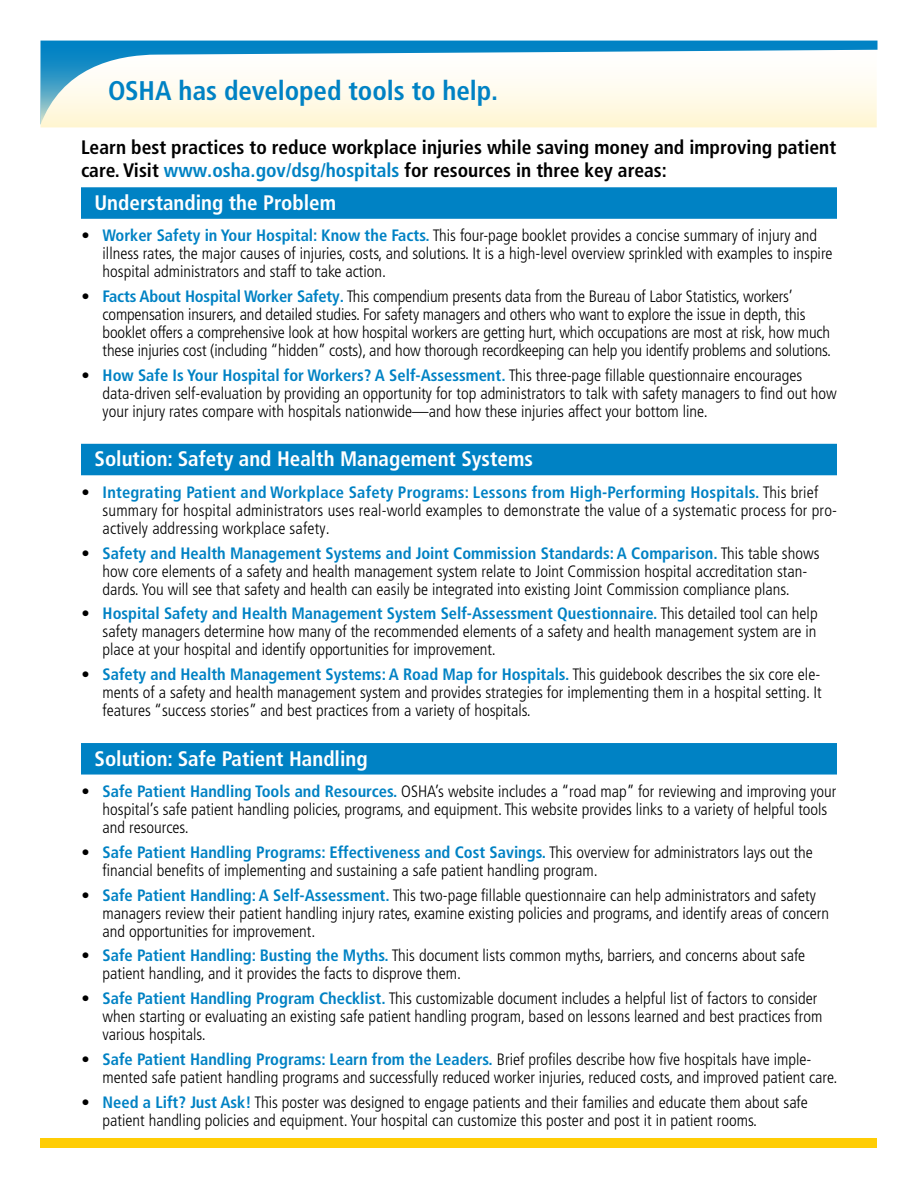
<style>
.page{position:relative;width:918px;height:1188px;background:#fff}
.page>*{position:absolute;margin:0;border:0;box-sizing:border-box;transform-origin:0 0}
.Secondary_banner_hea{font:700 condensed 27px "Frutiger LT Pro";letter-spacing:-.005em;color:#0082c4}
.Header_bar{font:700 condensed 21px "Frutiger LT Pro";color:#fff}
.Body_Subhead{font:700 condensed 19.5px/22.5px "Frutiger LT Pro";color:#000}
.bulleted_text{font:300 condensed 16.5px/18px "Frutiger LT Pro";color:#000}
.s1{color:#0082c4}
.s2{font-weight:700;color:#0082c4}
</style>
<div class="page">
<svg style="left:40px;top:41px;width:837px;height:86px"></svg>
<div style="left:40px;top:1138px;width:838px;height:10px;background:#ffcd05"></div>
<div style="left:81px;top:187px;width:756px;height:32px;background:#0082c4"></div>
<div style="left:81px;top:444px;width:756px;height:31px;background:#0082c4"></div>
<div style="left:81px;top:743px;width:756px;height:32px;background:#0082c4"></div>
<p class="Secondary_banner_hea" style="left:108px;top:74px;width:392px">OSHA has developed tools to help.</p>
<p class="Body_Subhead" style="left:81px;top:136px;width:757px">Learn best practices to reduce workplace injuries while saving money and improving patient care. Visit <span class="s1">www.osha.gov/dsg/hospitals</span> for resources in three key areas:</p>
<p class="Header_bar" style="left:94px;top:190px;width:243px">Understanding the Problem</p>
<p class="bulleted_text" style="left:103px;top:227px;width:732px;text-indent:-21px">• <span class="s2">Worker Safety in Your Hospital: Know the Facts.</span> This four-page booklet provides a concise summary of injury and illness rates, the major causes of injuries, costs, and solutions. It is a high-level overview sprinkled with examples to inspire hospital administrators and staff to take action.</p>
<p class="bulleted_text" style="left:103px;top:288px;width:730px;text-indent:-21px">• <span class="s2">Facts About Hospital Worker Safety.</span> This compendium presents data from the Bureau of Labor Statistics, workers’ compensation insurers, and detailed studies. For safety managers and others who want to explore the issue in depth, this booklet offers a comprehensive look at how hospital workers are getting hurt, which occupations are most at risk, how much these injuries cost (including “hidden” costs), and how thorough recordkeeping can help you identify problems and solutions.</p>
<p class="bulleted_text" style="left:103px;top:366px;width:736px;text-indent:-21px">• <span class="s2">How Safe Is Your Hospital for Workers? A Self-Assessment.</span> This three-page fillable questionnaire encourages data-driven self-evaluation by providing an opportunity for top administrators to talk with safety managers to find out how your injury rates compare with hospitals nationwide—and how these injuries affect your bottom line.</p>
<p class="Header_bar" style="left:94px;top:447px;width:440px">Solution: Safety and Health Management Systems</p>
<p class="bulleted_text" style="left:103px;top:483px;width:736px;text-indent:-21px">• <span class="s2">Integrating Patient and Workplace Safety Programs: Lessons from High-Performing Hospitals.</span> This brief summary for hospital administrators uses real-world examples to demonstrate the value of a systematic process for pro&shy;actively addressing workplace safety.</p>
<p class="bulleted_text" style="left:82px;top:544px;width:739px;text-align:center">• <span class="s2">Safety and Health Management Systems and Joint Commission Standards: A Comparison.</span> This table shows how core elements of a safety and health management system relate to Joint Commission hospital accreditation stan&shy;dards. You will see that safety and health can easily be integrated into existing Joint Commission compliance plans.</p>
<p class="bulleted_text" style="left:103px;top:605px;width:717px;text-align:justify;text-indent:-21px">• <span class="s2">Hospital Safety and Health Management System Self-Assessment Questionnaire.</span> This detailed tool can help safety managers determine how many of the recommended elements of a safety and health management system are in place at your hospital and identify opportunities for improvement.</p>
<p class="bulleted_text" style="left:103px;top:666px;width:720px;text-align:justify;text-indent:-21px">• <span class="s2">Safety and Health Management Systems: A Road Map for Hospitals.</span> This guidebook describes the six core ele&shy;ments of a safety and health management system and provides strategies for implementing them in a hospital setting. It features “success stories” and best practices from a variety of hospitals.</p>
<p class="Header_bar" style="left:94px;top:746px;width:275px">Solution: Safe Patient Handling</p>
<p class="bulleted_text" style="left:103px;top:783px;width:735px;text-indent:-21px">• <span class="s2">Safe Patient Handling Tools and Resources.</span> OSHA’s website includes a “road map” for reviewing and improving your hospital’s safe patient handling policies, programs, and equipment. This website provides links to a variety of helpful tools and resources.</p>
<p class="bulleted_text" style="left:103px;top:843px;width:712px;text-indent:-21px">• <span class="s2">Safe Patient Handling Programs: Effectiveness and Cost Savings.</span> This overview for administrators lays out the financial benefits of implementing and sustaining a safe patient handling program.</p>
<p class="bulleted_text" style="left:103px;top:886px;width:728px;text-indent:-21px">• <span class="s2">Safe Patient Handling: A Self-Assessment.</span> This two-page fillable questionnaire can help administrators and safety managers review their patient handling injury rates, examine existing policies and programs, and identify areas of concern and opportunities for improvement.</p>
<p class="bulleted_text" style="left:103px;top:947px;width:704px;text-indent:-21px">• <span class="s2">Safe Patient Handling: Busting the Myths.</span> This document lists common myths, barriers, and concerns about safe patient handling, and it provides the facts to disprove them.</p>
<p class="bulleted_text" style="left:103px;top:990px;width:721px;text-indent:-21px">• <span class="s2">Safe Patient Handling Program Checklist.</span> This customizable document includes a helpful list of factors to consider when starting or evaluating an existing safe patient handling program, based on lessons learned and best practices from various hospitals.</p>
<p class="bulleted_text" style="left:103px;top:1050px;width:736px;text-indent:-21px">• <span class="s2">Safe Patient Handling Programs: Learn from the Leaders.</span> Brief profiles describe how five hospitals have imple&shy;mented safe patient handling programs and successfully reduced worker injuries, reduced costs, and improved patient care.</p>
<p class="bulleted_text" style="left:103px;top:1093px;width:707px;text-indent:-21px">• <span class="s2">Need a Lift? Just Ask!</span> This poster was designed to engage patients and their families and educate them about safe patient handling policies and equipment. Your hospital can customize this poster and post it in patient rooms.</p>
</div>
